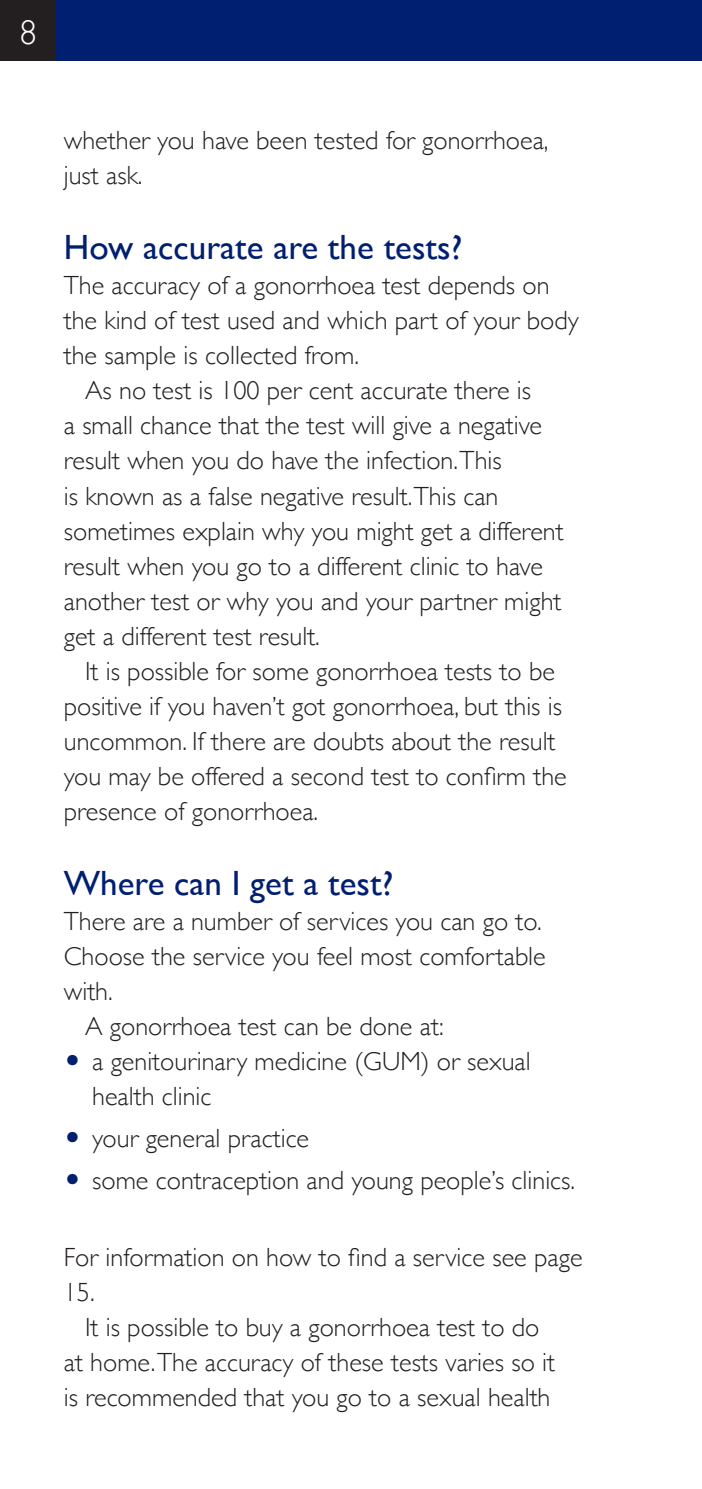
<style>
.page{position:relative;width:702px;height:1489px;background:#fff}
.page>*{position:absolute;margin:0;border:0;box-sizing:border-box;transform-origin:0 0}
.Sub_Header{font:35px "Gill Sans";color:#001f70}
.t1{font:300 35px "Gill Sans";color:#fff}
.Man_Body_text_1st_li{font:300 26.25px/35px "Gill Sans";color:#231f20}
.Main_Body_text{font:300 26.25px/35px "Gill Sans";color:#231f20}
.Main_Body_bullet_poi{font:300 26.25px/35px "Gill Sans";color:#231f20}
.s1{font-family:"European Pi Three";font-weight:400;color:#001f70}
</style>
<div class="page">
<div style="left:0;top:0;width:57px;height:60px;background:#231f20"></div>
<div style="left:57px;top:0;width:645px;height:60px;background:#001f70"></div>
<h1 class="t1" style="left:20px;top:5px;width:19px">8</h1>
<p class="Man_Body_text_1st_li" style="left:64px;top:122px;width:486px">whether you have been tested for gonorrhoea, just ask.</p>
<p class="Sub_Header" style="left:64px;top:227px;width:400px">How accurate are the tests?</p>
<p class="Main_Body_text" style="left:64px;top:267px;width:516px">The accuracy of a gonorrhoea test depends on the kind of test used and which part of your body the sample is collected from.</p>
<p class="Man_Body_text_1st_li" style="left:64px;top:372px;width:501px;text-indent:21px">As no test is 100 per cent accurate there is<br>a small chance that the test will give a negative result when you do have the infection.This<br>is known as a false negative result.This can sometimes explain why you might get a different result when you go to a different clinic to have another test or why you and your partner might get a different test result.</p>
<p class="Man_Body_text_1st_li" style="left:64px;top:652px;width:504px;text-indent:21px">It is possible for some gonorrhoea tests to be positive if you haven’t got gonorrhoea, but this is uncommon. If there are doubts about the result you may be offered a second test to confirm the presence of gonorrhoea.</p>
<p class="Sub_Header" style="left:64px;top:862px;width:331px">Where can I get a test?</p>
<p class="Main_Body_text" style="left:64px;top:902px;width:483px">There are a number of services you can go to.<br>Choose the service you feel most comfortable with.</p>
<p class="Man_Body_text_1st_li" style="left:85px;top:1007px;width:360px">A gonorrhoea test can be done at:</p>
<p class="Main_Body_bullet_poi" style="left:92px;top:1042px;width:440px;text-indent:-28px"><span class="s1">O</span> a genitourinary medicine (GUM) or sexual health clinic</p>
<p class="Main_Body_bullet_poi" style="left:64px;top:1119px;width:247px"><span class="s1">O</span> your general practice</p>
<p class="Main_Body_bullet_poi" style="left:64px;top:1161px;width:513px"><span class="s1">O</span> some contraception and young people’s clinics.</p>
<p class="Main_Body_text" style="left:64px;top:1238px;width:520px">For information on how to find a service see page<br>15.</p>
<p class="Man_Body_text_1st_li" style="left:64px;top:1308px;width:493px;text-align:center">It is possible to buy a gonorrhoea test to do<br>at home.The accuracy of these tests varies so it is recommended that you go to a sexual health</p>
</div>
